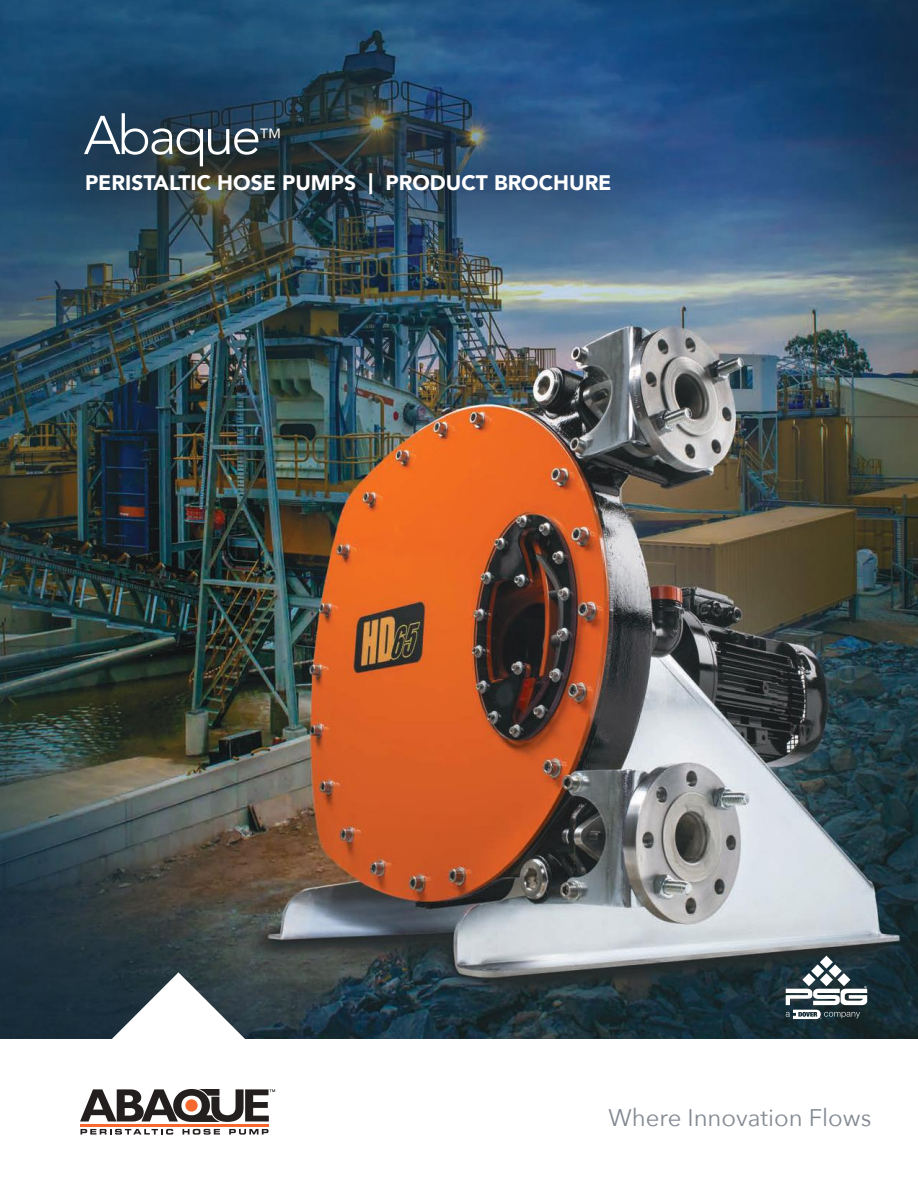
<style>
.page{position:relative;width:918px;height:1188px;background:#fff}
.page>*{position:absolute;margin:0;border:0;box-sizing:border-box;transform-origin:0 0}
.t1{font:300 54px "Avenir";letter-spacing:-.05em;color:#fff}
.t2{font:24px "Avenir Next";color:#838a92}
.t3{font:300 23.4px "Avenir";color:#fff}
.t4{font:900 21px "Avenir";color:#fff}
</style>
<div class="page">
<img style="left:0;top:0;width:918px;height:1039px">
<svg style="left:786px;top:956px;width:81px;height:63px"></svg>
<div style="left:0;top:16px;width:708px;height:277px;background:#241f1f;opacity:.55"></div>
<svg style="left:80px;top:972px;width:195px;height:163px"></svg>
<h1 class="t1" style="left:84px;top:104px;width:179px">Abaque</h1>
<p class="t3" style="left:259px;top:123px;width:25px">™</p>
<p class="t4" style="left:85px;top:165px;width:528px">PERISTALTIC HOSE PUMPS | PRODUCT BROCHURE</p>
<p class="t2" style="left:608px;top:1097px;width:265px">Where Innovation Flows</p>
</div>
